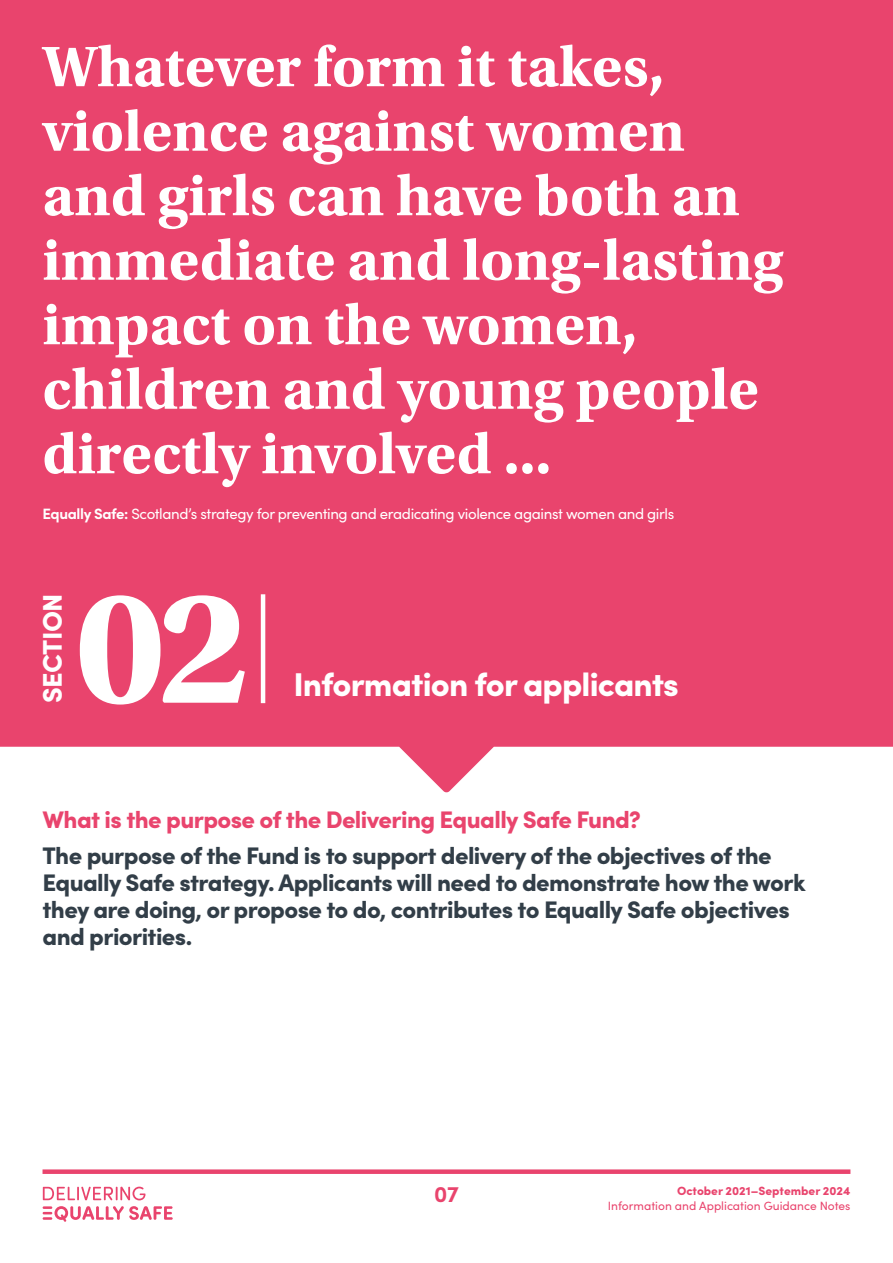
<style>
.page{position:relative;width:893px;height:1263px;background:#fff}
.page>*{position:absolute;margin:0;border:0;box-sizing:border-box;transform-origin:0 0}
.t1{font:700 168px "Utopia Std";color:#fff}
.t2{font:700 60px/64.5px "Utopia Std";color:#fff}
.t3{font:900 33px "Sofia Pro";letter-spacing:-.025em;color:#fff}
.t4{font:900 27px "Sofia Pro";letter-spacing:-.02em;color:#fff}
.t5{font:900 24px/27px "Sofia Pro";letter-spacing:-.025em;color:#323e48}
.t6{font:900 24px "Sofia Pro";letter-spacing:-.025em;color:#e9446d}
.t7{font:700 22.5px "Sofia Pro";color:#e9446d}
.t8{font:15px "Sofia Pro";letter-spacing:-.025em;color:#fff}
.t9{font:12px "Sofia Pro";color:#e9446d}
.t10{font:900 12px "Sofia Pro";color:#e9446d}
.s1{font-weight:700}
</style>
<div class="page">
<div style="left:43px;top:1169px;width:807px;height:5px;background:#e9446d"></div>
<div style="left:0;top:0;width:893px;height:793px;background:#e9446d"></div>
<hr style="left:261px;top:594px;width:4px;height:109px;background:#fff">
<svg style="left:43px;top:1187px;width:102px;height:13px"></svg>
<svg style="left:43px;top:1206px;width:130px;height:16px"></svg>
<h2 class="t2" style="left:43px;top:35px;width:742px">Whatever form it takes, violence against women and girls can have both an immediate and long-lasting impact on the women, children and young people directly involved ...</h2>
<p class="t8" style="left:43px;top:502px;width:633px"><span class="s1">Equally Safe:</span> Scotland’s strategy for preventing and eradicating violence against women and girls</p>
<p class="t4" style="left:31px;top:703px;width:111px;rotate:-90deg">SECTION</p>
<h1 class="t1" style="left:75px;top:550px;width:173px">02</h1>
<h3 class="t3" style="left:294px;top:659px;width:387px">Information for applicants</h3>
<p class="t6" style="left:43px;top:801px;width:600px">What is the purpose of the Delivering Equally Safe Fund?</p>
<p class="t5" style="left:43px;top:840px;width:765px">The purpose of the Fund is to support delivery of the objectives of the Equally Safe strategy. Applicants will need to demonstrate how the work they are doing, or propose to do, contributes to Equally Safe objectives and priorities.</p>
<p class="t7" style="left:434px;top:1177px;width:26px">07</p>
<p class="t10" style="left:677px;top:1181px;width:175px">October 2021–September 2024</p>
<p class="t9" style="left:608px;top:1197px;width:244px">Information and Application Guidance Notes</p>
</div>
